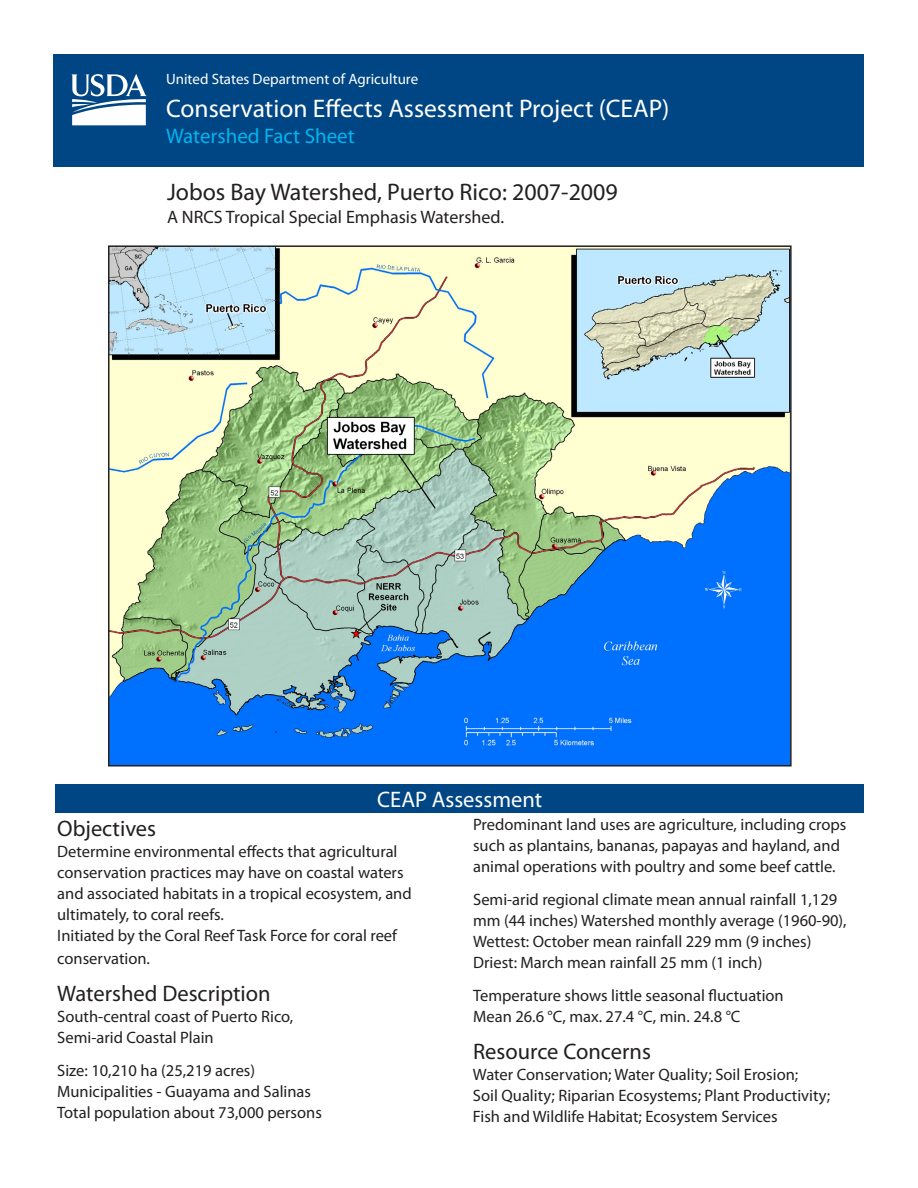
<style>
.page{position:relative;width:918px;height:1188px;background:#fff}
.page>*{position:absolute;margin:0;border:0;box-sizing:border-box;transform-origin:0 0}
.Masthead_Main_Head{font:25.5px "Myriad Pro";color:#fff}
.Watershed_Name_State{font:24px "Myriad Pro";color:#231f20}
.Watershed_Type{font:22.5px "Myriad Pro";color:#231f20}
._1_Head{font:22.5px "Myriad Pro";color:#fff}
.Masthead_Subhead{font:21px "Myriad Pro";color:#00b5f0}
.Watershed_Type-2{font:18px "Myriad Pro";color:#231f20}
.Watershed_Type-3{font:16.5px/21px "Myriad Pro";color:#231f20}
.Identity__USDA{font:15px "Myriad Pro";color:#fff}
</style>
<div class="page">
<img style="left:111px;top:248px;width:678px;height:515px">
<div style="left:108px;top:245px;width:684px;height:521px;border:2px solid #231f20"></div>
<div style="left:53px;top:54px;width:811px;height:112px;background:#004684"></div>
<div style="left:56px;top:784px;width:808px;height:29px;background:#004684"></div>
<svg style="left:71px;top:74px;width:76px;height:51px"></svg>
<p class="Identity__USDA" style="left:166px;top:70px;width:254px">United States Department of Agriculture</p>
<p class="Masthead_Main_Head" style="left:166px;top:93px;width:505px">Conservation Effects Assessment Project (CEAP)</p>
<p class="Masthead_Subhead" style="left:166px;top:123px;width:190px">Watershed Fact Sheet</p>
<p class="Watershed_Name_State" style="left:167px;top:177px;width:452px">Jobos Bay Watershed, Puerto Rico: 2007-2009</p>
<p class="Watershed_Type-2" style="left:167px;top:206px;width:339px">A NRCS Tropical Special Emphasis Watershed.</p>
<p class="_1_Head" style="left:377px;top:786px;width:167px">CEAP Assessment</p>
<p class="Watershed_Type" style="left:57px;top:815px;width:100px">Objectives</p>
<p class="Watershed_Type-3" style="left:57px;top:841px;width:356px">Determine environmental effects that agricultural conservation practices may have on coastal waters and associated habitats in a tropical ecosystem, and ultimately, to coral reefs.</p>
<p class="Watershed_Type-3" style="left:57px;top:924px;width:341px;line-height:22.5px">Initiated by the Coral Reef Task Force for coral reef conservation.</p>
<p class="Watershed_Type" style="left:57px;top:980px;width:215px">Watershed Description</p>
<p class="Watershed_Type-3" style="left:57px;top:1006px;width:238px">South-central coast of Puerto Rico,</p>
<p class="Watershed_Type-3" style="left:57px;top:1027px;width:158px">Semi-arid Coastal Plain</p>
<p class="Watershed_Type-3" style="left:57px;top:1060px;width:199px">Size: 10,210 ha (25,219 acres)</p>
<p class="Watershed_Type-3" style="left:57px;top:1081px;width:255px">Municipalities - Guayama and Salinas</p>
<p class="Watershed_Type-3" style="left:57px;top:1102px;width:266px">Total population about 73,000 persons</p>
<p class="Watershed_Type-3" style="left:473px;top:814px;width:375px">Predominant land uses are agriculture, including crops such as plantains, bananas, papayas and hayland, and animal operations with poultry and some beef cattle.</p>
<p class="Watershed_Type-3" style="left:473px;top:889px;width:375px">Semi-arid regional climate mean annual rainfall 1,129 mm (44 inches) Watershed monthly average (1960-90),<br>Wettest: October mean rainfall 229 mm (9 inches)</p>
<p class="Watershed_Type-3" style="left:473px;top:952px;width:291px">Driest: March mean rainfall 25 mm (1 inch)</p>
<p class="Watershed_Type-3" style="left:473px;top:985px;width:312px">Temperature shows little seasonal fluctuation</p>
<p class="Watershed_Type-3" style="left:473px;top:1006px;width:269px">Mean 26.6 °C, max. 27.4 °C, min. 24.8 °C</p>
<p class="Watershed_Type" style="left:473px;top:1038px;width:179px">Resource Concerns</p>
<p class="Watershed_Type-3" style="left:473px;top:1064px;width:327px">Water Conservation; Water Quality; Soil Erosion;</p>
<p class="Watershed_Type-3" style="left:473px;top:1085px;width:359px">Soil Quality; Riparian Ecosystems; Plant Productivity;</p>
<p class="Watershed_Type-3" style="left:473px;top:1106px;width:306px">Fish and Wildlife Habitat; Ecosystem Services</p>
</div>
